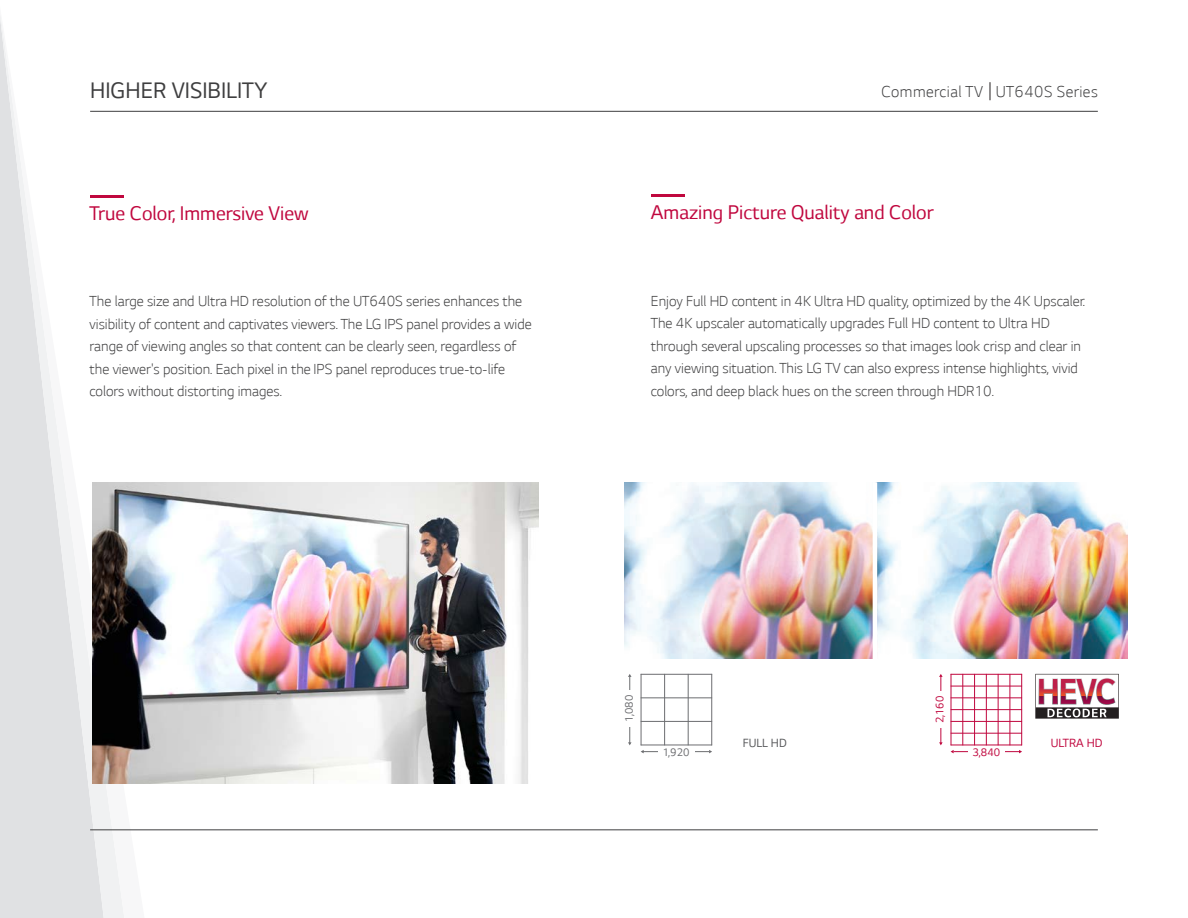
<style>
.page{position:relative;width:1188px;height:918px;background:#fff}
.page>*{position:absolute;margin:0;border:0;box-sizing:border-box;transform-origin:0 0}
.t1{font:25.5px "LG Smart";color:#3e3e3f}
.t2{font:22.5px "LG Smart";color:#c0073e}
.t3{font:300 18px "LG Smart";letter-spacing:.025em;color:#3e3e3f}
.t4{font:300 16.5px/22.5px "LG Smart";color:#3e3e3f}
.정규{font:13.5px "LG Smart";color:#c0073e}
.정규-2{font:13.5px "LG Smart";color:#57585a}
.정규-3{font:12.3px "LG Smart";color:#c0073e}
.정규-4{font:12.3px "LG Smart";color:#6c6d70}
</style>
<div class="page">
<svg style="left:0;top:16px;width:145px;height:902px"></svg>
<hr style="left:90px;top:830px;width:1008px;height:1px;background:#3e3e3f">
<hr style="left:90px;top:111px;width:1008px;height:1px;background:#3e3e3f">
<hr style="left:90px;top:195px;width:34px;height:3px;background:#c0073e">
<hr style="left:651px;top:195px;width:34px;height:2px;background:#c0073e">
<img style="left:92px;top:482px;width:447px;height:301px">
<img style="left:624px;top:482px;width:503px;height:176px">
<hr style="left:873px;top:482px;width:4px;height:239px;background:#fff">
<svg style="left:1035px;top:674px;width:84px;height:45px"></svg>
<hr style="left:1021px;top:674px;width:1px;height:71px;background:#c0073e">
<hr style="left:940px;top:677px;width:1px;height:67px;background:#c0073e">
<div style="left:935px;top:691px;width:16px;height:37px;background:#fff"></div>
<hr style="left:951px;top:674px;width:1px;height:71px;background:#c0073e">
<hr style="left:974px;top:674px;width:1px;height:71px;background:#c0073e">
<hr style="left:986px;top:674px;width:1px;height:71px;background:#c0073e">
<hr style="left:962px;top:674px;width:1px;height:71px;background:#c0073e">
<hr style="left:1010px;top:674px;width:1px;height:71px;background:#c0073e">
<hr style="left:998px;top:674px;width:1px;height:71px;background:#c0073e">
<hr style="left:951px;top:674px;width:71px;height:1px;background:#c0073e">
<hr style="left:951px;top:709px;width:71px;height:1px;background:#c0073e">
<hr style="left:951px;top:733px;width:71px;height:1px;background:#c0073e">
<hr style="left:951px;top:697px;width:71px;height:1px;background:#c0073e">
<hr style="left:951px;top:686px;width:71px;height:1px;background:#c0073e">
<hr style="left:951px;top:721px;width:71px;height:1px;background:#c0073e">
<hr style="left:951px;top:745px;width:71px;height:1px;background:#c0073e">
<hr style="left:954px;top:751px;width:67px;height:1px;background:#c0073e">
<div style="left:968px;top:747px;width:37px;height:17px;background:#fff"></div>
<hr style="left:641px;top:674px;width:71px;height:1px;background:#6c6d70">
<hr style="left:629px;top:677px;width:1px;height:67px;background:#6c6d70">
<div style="left:624px;top:690px;width:17px;height:37px;background:#fff"></div>
<hr style="left:641px;top:674px;width:1px;height:71px;background:#6c6d70">
<hr style="left:711px;top:674px;width:1px;height:71px;background:#6c6d70">
<hr style="left:664px;top:674px;width:1px;height:71px;background:#6c6d70">
<hr style="left:688px;top:674px;width:1px;height:71px;background:#6c6d70">
<hr style="left:641px;top:721px;width:71px;height:1px;background:#6c6d70">
<hr style="left:641px;top:697px;width:71px;height:1px;background:#6c6d70">
<hr style="left:641px;top:745px;width:71px;height:1px;background:#6c6d70">
<hr style="left:642px;top:751px;width:67px;height:1px;background:#6c6d70">
<div style="left:658px;top:747px;width:36px;height:17px;background:#fff"></div>
<svg style="left:990px;top:82px;width:1px;height:18px"></svg>
<p class="t1" style="left:90px;top:76px;width:179px">HIGHER VISIBILITY</p>
<p class="t3" style="left:881px;top:82px;width:218px">Commercial TV UT640S Series</p>
<p class="t2" style="left:90px;top:201px;width:221px">True Color, Immersive View</p>
<p class="t2" style="left:651px;top:200px;width:284px">Amazing Picture Quality and Color</p>
<p class="t4" style="left:90px;top:290px;width:444px">The large size and Ultra HD resolution of the UT640S series enhances the visibility of content and captivates viewers. The LG IPS panel provides a wide range of viewing angles so that content can be clearly seen, regardless of the viewer's position. Each pixel in the IPS panel reproduces true-to-life colors without distorting images.</p>
<p class="t4" style="left:651px;top:290px;width:436px">Enjoy Full HD content in 4K Ultra HD quality, optimized by the 4K Upscaler.<br>The 4K upscaler automatically upgrades Full HD content to Ultra HD through several upscaling processes so that images look crisp and clear in any viewing situation. This LG TV can also express intense highlights, vivid colors, and deep black hues on the screen through HDR10.</p>
<p class="정규-4" style="left:623px;top:722px;width:28px;rotate:-90deg">1,080</p>
<p class="정규-4" style="left:663px;top:746px;width:28px">1,920</p>
<p class="정규-2" style="left:743px;top:735px;width:46px">FULL HD</p>
<p class="정규-3" style="left:933px;top:723px;width:29px;rotate:-90deg">2,160</p>
<p class="정규-3" style="left:972px;top:746px;width:29px">3,840</p>
<p class="정규" style="left:1051px;top:735px;width:53px">ULTRA HD</p>
</div>
